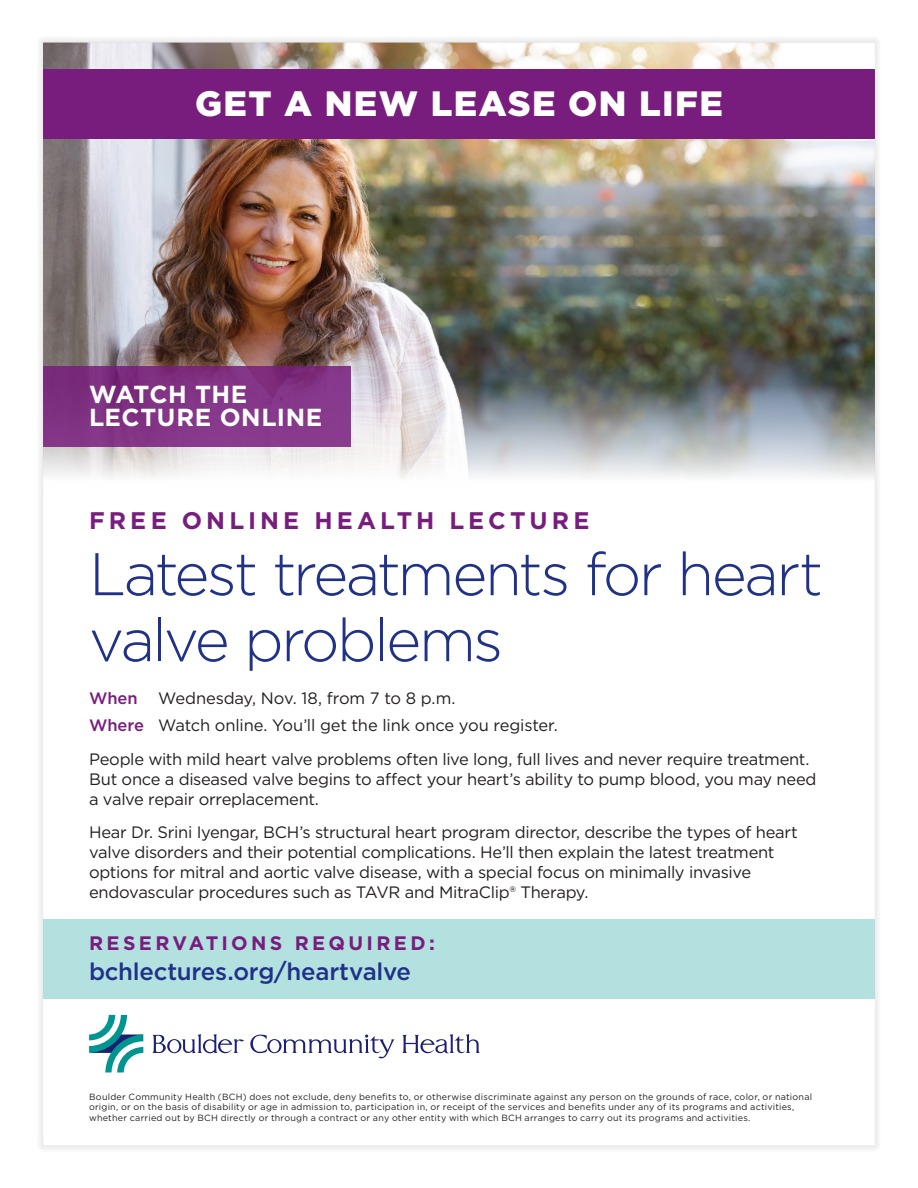
<style>
.page{position:relative;width:918px;height:1188px;background:#fff}
.page>*{position:absolute;margin:0;border:0;box-sizing:border-box;transform-origin:0 0}
.t1{font:300 60px/66px "Gotham";letter-spacing:-.045em;color:#203188}
.t2{font:900 35.25px "Gotham";letter-spacing:.04em;color:#fff}
.t3{font:700 24.6px/22.8px "Gotham";letter-spacing:.02em;color:#fff}
.t4{font:500 24px "Gotham";letter-spacing:-.01em;color:#203188}
.t5{font:700 24px "Gotham";letter-spacing:.17em;color:#781d7d}
.t6{font:700 19.5px "Gotham";letter-spacing:.175em;color:#781d7d}
.t7{font:16.5px/19.8px "Gotham";letter-spacing:-.02em;color:#231f20}
.t8{font:9px/10.5px "Gotham";letter-spacing:.025em;color:#231f20}
.s1{font-weight:500;color:#781d7d}
</style>
<div class="page">
<div style="left:0;top:0;width:918px;height:1188px;background:#231f20;opacity:.2"></div>
<h2 class="t2" style="left:195px;top:79px;width:529px">GET A NEW LEASE ON LIFE</h2>
<h3 class="t3" style="left:89px;top:383px;width:235px">WATCH THE<br>LECTURE ONLINE</h3>
<h3 class="t5" style="left:89px;top:505px;width:502px">FREE ONLINE HEALTH LECTURE</h3>
<h1 class="t1" style="left:89px;top:539px;width:735px">Latest treatments for heart valve problems</h1>
<p class="t7" style="left:89px;top:685px;width:470px;line-height:26.5px"><span class="s1">When</span> Wednesday, Nov. 18, from 7 to 8 p.m.<br><span class="s1">Where</span> Watch online. You’ll get the link once you register.</p>
<p class="t7" style="left:89px;top:749px;width:729px">People with mild heart valve problems often live long, full lives and never require treatment.<br>But once a diseased valve begins to affect your heart’s ability to pump blood, you may need a valve repair orreplacement.</p>
<p class="t7" style="left:89px;top:822px;width:710px">Hear Dr. Srini Iyengar, BCH’s structural heart program director, describe the types of heart valve disorders and their potential complications. He’ll then explain the latest treatment options for mitral and aortic valve disease, with a special focus on minimally invasive endovascular procedures such as TAVR and MitraClip® Therapy.</p>
<p class="t6" style="left:89px;top:930px;width:347px">RESERVATIONS REQUIRED:</p>
<h3 class="t4" style="left:89px;top:956px;width:323px">bchlectures.org/heartvalve</h3>
<p class="t8" style="left:89px;top:1091px;width:725px">Boulder Community Health (BCH) does not exclude, deny benefits to, or otherwise discriminate against any person on the grounds of race, color, or national origin, or on the basis of disability or age in admission to, participation in, or receipt of the services and benefits under any of its programs and activities, whether carried out by BCH directly or through a contract or any other entity with which BCH arranges to carry out its programs and activities.</p>
</div>
